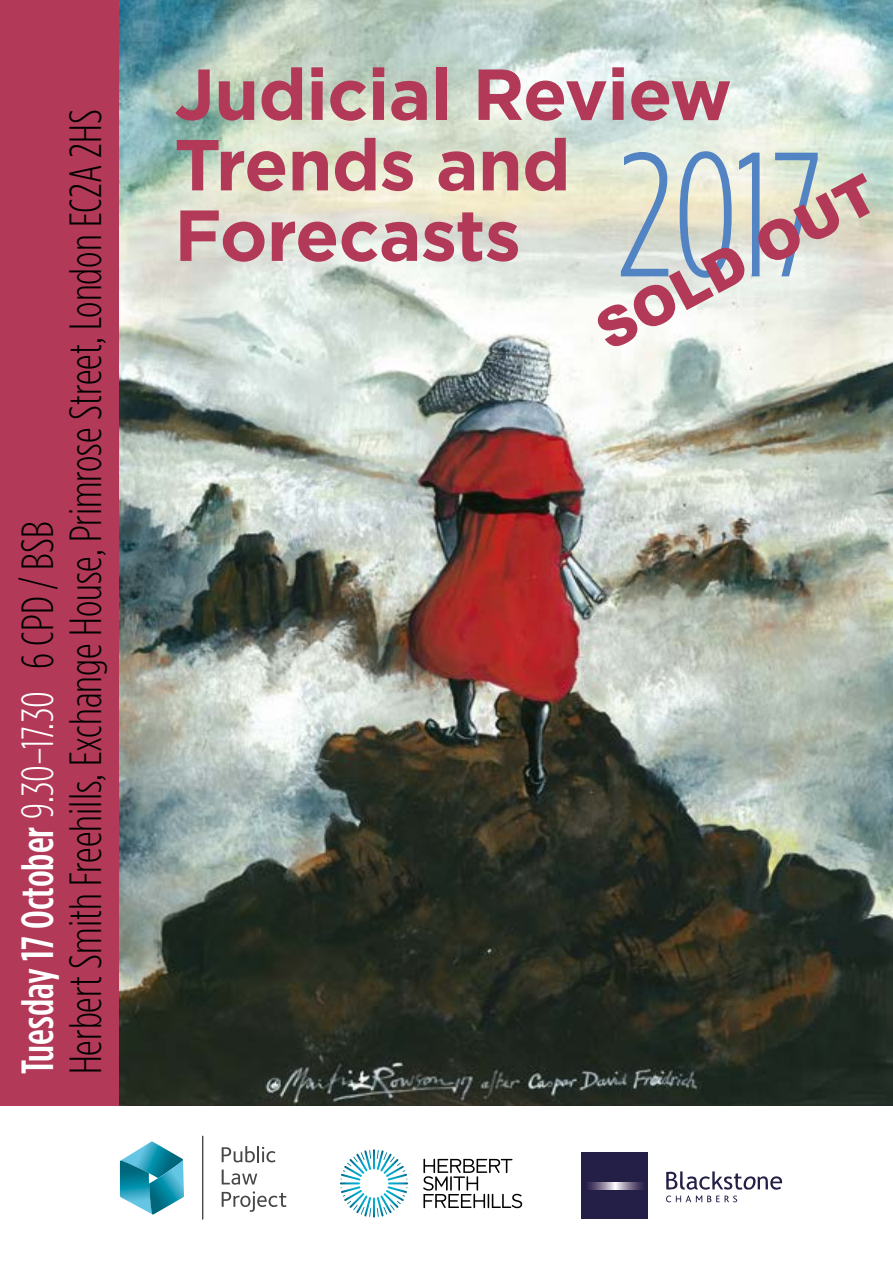
<style>
.page{position:relative;width:893px;height:1263px;background:#fff}
.page>*{position:absolute;margin:0;border:0;box-sizing:border-box;transform-origin:0 0}
.t1{font:700 72px/70.5px "Gotham";letter-spacing:-.01em;color:#b23a58}
.t2{font:900 54px "Arial";color:#b23a58}
.t3{font:300 45px/48px "Gotham Condensed";color:#000}
.s1{font-weight:500;color:#fff}
.s2{color:#fff}
</style>
<div class="page">
<div style="left:0;top:0;width:119px;height:1106px;background:#b23a58"></div>
<img style="left:119px;top:0;width:774px;height:1106px">
<svg style="left:222px;top:1146px;width:54px;height:16px"></svg>
<svg style="left:222px;top:1169px;width:35px;height:16px"></svg>
<svg style="left:222px;top:1191px;width:64px;height:21px"></svg>
<hr style="left:202px;top:1136px;width:1px;height:83px;background:#484648">
<svg style="left:120px;top:1141px;width:64px;height:73px"></svg>
<div style="left:581px;top:1152px;width:67px;height:67px;background:#231f46"></div>
<svg style="left:587px;top:1182px;width:56px;height:7px"></svg>
<svg style="left:666px;top:1171px;width:117px;height:32px"></svg>
<svg style="left:423px;top:1159px;width:99px;height:49px"></svg>
<svg style="left:340px;top:1149px;width:68px;height:68px"></svg>
<svg style="left:621px;top:151px;width:197px;height:127px"></svg>
<p class="t3" style="left:13px;top:1074px;width:967px;rotate:-90deg"><span class="s1">Tuesday 17 October</span> <span class="s2">9.30–17.30</span> 6 CPD / BSB<br>Herbert Smith Freehills, Exchange House, Primrose Street, London EC2A 2HS</p>
<h1 class="t1" style="left:174px;top:57px;width:559px">Judicial Review<br>Trends and<br>Forecasts</h1>
<p class="t2" style="left:582px;top:300px;width:310px;rotate:-28deg">SOLD OUT</p>
</div>
